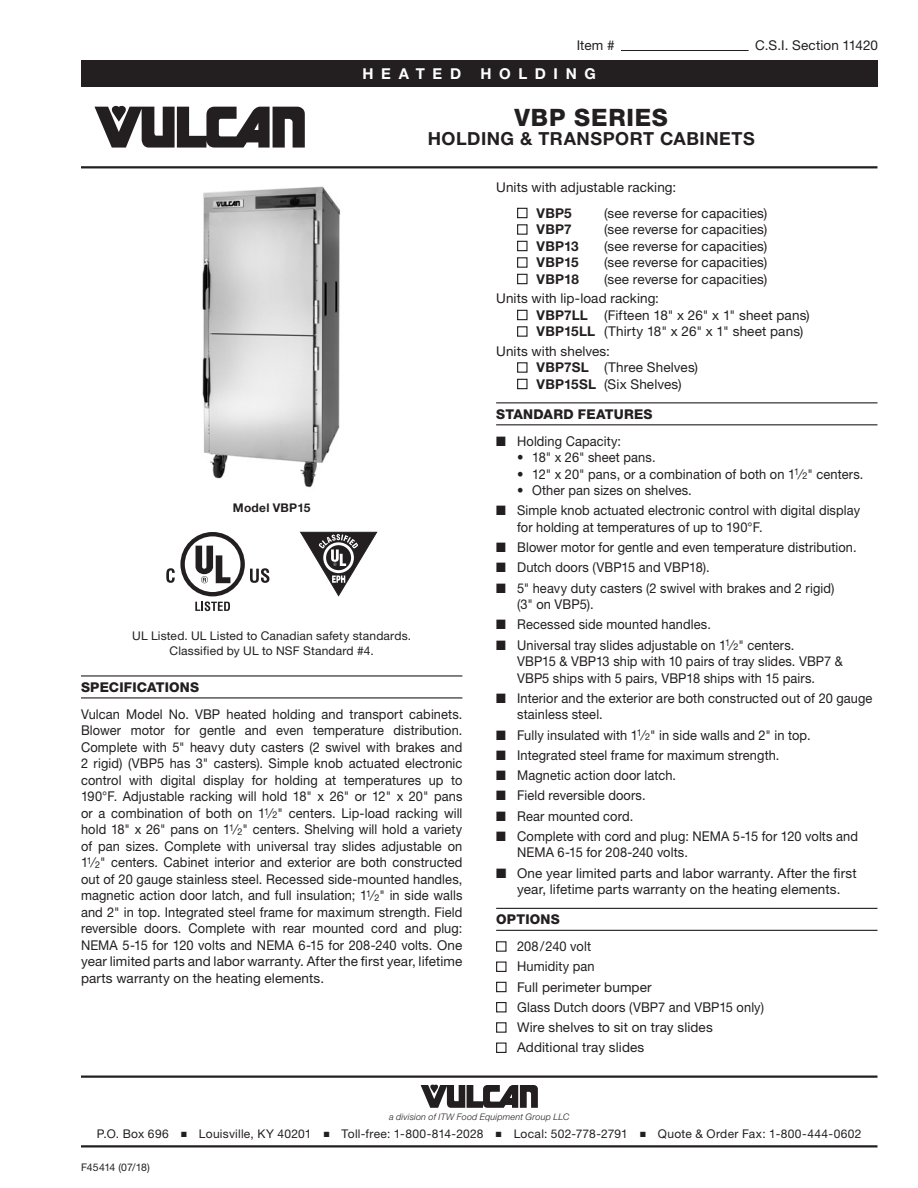
<style>
.page{position:relative;width:918px;height:1188px;background:#fff}
.page>*{position:absolute;margin:0;border:0;box-sizing:border-box;transform-origin:0 0}
.t1{font:800 24px "Helvetica Neue LT Std";letter-spacing:.035em;color:#231f20}
.t2{font:700 18px "Helvetica Neue LT Std";letter-spacing:.03em;color:#231f20}
.t3{font:700 15px "Helvetica Neue LT Std";letter-spacing:.51em;color:#fff}
.t4{font:13.5px/16.5px "Helvetica Neue LT Std";letter-spacing:.01em;color:#231f20;scale:.95 1}
.t5{font:13.5px/16.5px "Helvetica Neue LT Std";letter-spacing:.01em;color:#231f20}
.t6{font:800 13.5px "Helvetica Neue LT Std";letter-spacing:.015em;color:#231f20}
.t7{font:700 13.5px "Helvetica Neue LT Std";letter-spacing:.015em;color:#231f20}
.t8{font:12px/15px "Helvetica Neue LT Std";letter-spacing:.015em;color:#231f20;text-align:center}
.t9{font:700 12px "Helvetica Neue LT Std";letter-spacing:.02em;color:#231f20}
.t10{font:10.5px "Helvetica Neue LT Std";letter-spacing:-.01em;color:#231f20}
.t11{font:italic 300 9px "Helvetica Neue LT Std";letter-spacing:.02em;color:#231f20}
.s1{font-size:9.45px}
.s2{font-weight:700}
</style>
<div class="page">
<div style="left:81px;top:60px;width:796px;height:27px;background:#231f20"></div>
<hr style="left:81px;top:1076px;width:797px;height:2px;background:#231f20">
<svg style="left:421px;top:1085px;width:117px;height:23px"></svg>
<hr style="left:81px;top:1145px;width:797px;height:3px;background:#231f20">
<svg style="left:94px;top:106px;width:211px;height:42px"></svg>
<hr style="left:81px;top:166px;width:797px;height:2px;background:#231f20">
<hr style="left:621px;top:50px;width:128px;height:1px;background:#231f20">
<hr style="left:81px;top:675px;width:381px;height:2px;background:#231f20">
<hr style="left:81px;top:697px;width:381px;height:1px;background:#231f20">
<svg style="left:300px;top:532px;width:78px;height:65px"></svg>
<svg style="left:166px;top:532px;width:103px;height:79px"></svg>
<hr style="left:496px;top:402px;width:381px;height:1px;background:#231f20">
<hr style="left:496px;top:424px;width:381px;height:1px;background:#231f20">
<hr style="left:496px;top:908px;width:381px;height:1px;background:#231f20">
<hr style="left:496px;top:930px;width:381px;height:1px;background:#231f20">
<div style="left:517px;top:208px;width:11px;height:10px;border:1px solid #231f20"></div>
<div style="left:517px;top:224px;width:11px;height:11px;border:1px solid #231f20"></div>
<div style="left:517px;top:241px;width:11px;height:10px;border:1px solid #231f20"></div>
<div style="left:517px;top:257px;width:11px;height:11px;border:1px solid #231f20"></div>
<div style="left:517px;top:274px;width:11px;height:10px;border:1px solid #231f20"></div>
<div style="left:517px;top:310px;width:11px;height:10px;border:1px solid #231f20"></div>
<div style="left:517px;top:326px;width:11px;height:11px;border:1px solid #231f20"></div>
<div style="left:517px;top:362px;width:11px;height:11px;border:1px solid #231f20"></div>
<div style="left:517px;top:379px;width:11px;height:10px;border:1px solid #231f20"></div>
<div style="left:496px;top:941px;width:11px;height:11px;border:1px solid #231f20"></div>
<div style="left:496px;top:962px;width:11px;height:10px;border:1px solid #231f20"></div>
<div style="left:496px;top:982px;width:11px;height:10px;border:1px solid #231f20"></div>
<div style="left:496px;top:1002px;width:11px;height:10px;border:1px solid #231f20"></div>
<div style="left:496px;top:1022px;width:11px;height:11px;border:1px solid #231f20"></div>
<div style="left:496px;top:1043px;width:11px;height:10px;border:1px solid #231f20"></div>
<img style="left:202px;top:186px;width:138px;height:302px">
<p class="t5" style="left:577px;top:37px;width:39px">Item #</p>
<p class="t5" style="left:755px;top:37px;width:124px">C.S.I. Section 11420</p>
<p class="t3" style="left:363px;top:64px;width:100px">HEATED</p>
<p class="t3" style="left:480px;top:64px;width:117px">HOLDING</p>
<h1 class="t1" style="left:515px;top:103px;width:155px">VBP SERIES</h1>
<h2 class="t2" style="left:428px;top:128px;width:329px">HOLDING &amp; TRANSPORT CABINETS</h2>
<p class="t9" style="left:233px;top:500px;width:79px">Model VBP15</p>
<p class="t8" style="left:132px;top:628px;width:281px">UL Listed. UL Listed to Canadian safety standards.<br>Classified by UL to NSF Standard #4.</p>
<p class="t6" style="left:81px;top:679px;width:120px">SPECIFICATIONS</p>
<p class="t4" style="left:81px;top:706px;width:403px;text-align:justify">Vulcan Model No. VBP heated holding and transport cabinets.<br>Blower motor for gentle and even temperature distribution.<br>Complete with 5" heavy duty casters (2 swivel with brakes and 2 rigid) (VBP5 has 3" casters). Simple knob actuated electronic control with digital display for holding at temperatures up to 190°F. Adjustable racking will hold 18" x 26" or 12" x 20" pans or a combination of both on 1<sup>1</sup>⁄<span class="s1">2</span>" centers. Lip-load racking will hold 18" x 26" pans on 1<sup>1</sup>⁄<span class="s1">2</span>" centers. Shelving will hold a variety of pan sizes. Complete with universal tray slides adjustable on 1<sup>1</sup>⁄<span class="s1">2</span>" centers. Cabinet interior and exterior are both constructed out of 20 gauge stainless steel. Recessed side-mounted handles, magnetic action door latch, and full insulation; 1<sup>1</sup>⁄<span class="s1">2</span>" in side walls and 2" in top. Integrated steel frame for maximum strength. Field reversible doors. Complete with rear mounted cord and plug:<br>NEMA 5-15 for 120 volts and NEMA 6-15 for 208-240 volts. One year limited parts and labor warranty. After the first year, lifetime parts warranty on the heating elements.</p>
<p class="t5" style="left:496px;top:179px;width:182px">Units with adjustable racking:</p>
<p class="t7" style="left:537px;top:204px;width:37px">VBP5</p>
<p class="t5" style="left:604px;top:204px;width:165px">(see reverse for capacities)</p>
<p class="t7" style="left:537px;top:221px;width:37px">VBP7</p>
<p class="t5" style="left:604px;top:221px;width:165px">(see reverse for capacities)</p>
<p class="t7" style="left:537px;top:237px;width:44px">VBP13</p>
<p class="t5" style="left:604px;top:237px;width:165px">(see reverse for capacities)</p>
<p class="t7" style="left:537px;top:254px;width:44px">VBP15</p>
<p class="t5" style="left:604px;top:254px;width:165px">(see reverse for capacities)</p>
<p class="t7" style="left:537px;top:270px;width:44px">VBP18</p>
<p class="t5" style="left:496px;top:269px;width:273px;line-height:19.5px;text-indent:108px">(see reverse for capacities)<br>Units with lip-load racking:</p>
<p class="t5" style="left:537px;top:306px;width:275px"><span class="s2">VBP7LL</span> (Fifteen 18" x 26" x 1" sheet pans)<br><span class="s2">VBP15LL</span> (Thirty 18" x 26" x 1" sheet pans)</p>
<p class="t5" style="left:537px;top:342px;width:163px;text-indent:-40px">Units with shelves:<br><span class="s2">VBP7SL</span> (Three Shelves)<br><span class="s2">VBP15SL</span> (Six Shelves)</p>
<p class="t6" style="left:496px;top:406px;width:158px">STANDARD FEATURES</p>
<p class="t4" style="left:496px;top:432px;width:133px">■ Holding Capacity:</p>
<p class="t4" style="left:517px;top:449px;width:147px">• 18" x 26" sheet pans.</p>
<p class="t4" style="left:517px;top:465px;width:366px">• 12" x 20" pans, or a combination of both on 1<sup>1</sup>⁄<span class="s1">2</span>" centers.</p>
<p class="t4" style="left:517px;top:482px;width:185px">• Other pan sizes on shelves.</p>
<p class="t4" style="left:517px;top:502px;width:362px;text-indent:-21px">■ Simple knob actuated electronic control with digital display for holding at temperatures of up to 190°F.</p>
<p class="t4" style="left:496px;top:539px;width:381px">■ Blower motor for gentle and even temperature distribution.</p>
<p class="t4" style="left:496px;top:559px;width:226px">■ Dutch doors (VBP15 and VBP18).</p>
<p class="t4" style="left:517px;top:579px;width:336px;text-indent:-21px">■ 5" heavy duty casters (2 swivel with brakes and 2 rigid) (3" on VBP5).</p>
<p class="t4" style="left:496px;top:616px;width:228px">■ Recessed side mounted handles.</p>
<p class="t4" style="left:517px;top:636px;width:345px;text-indent:-21px">■ Universal tray slides adjustable on 1<sup>1</sup>⁄<span class="s1">2</span>" centers.<br>VBP15 &amp; VBP13 ship with 10 pairs of tray slides. VBP7 &amp;<br>VBP5 ships with 5 pairs, VBP18 ships with 15 pairs.</p>
<p class="t4" style="left:517px;top:690px;width:376px;text-indent:-21px">■ Interior and the exterior are both constructed out of 20 gauge stainless steel.</p>
<p class="t4" style="left:496px;top:726px;width:333px">■ Fully insulated with 1<sup>1</sup>⁄<span class="s1">2</span>" in side walls and 2" in top.</p>
<p class="t4" style="left:496px;top:747px;width:300px">■ Integrated steel frame for maximum strength.</p>
<p class="t4" style="left:496px;top:767px;width:191px">■ Magnetic action door latch.</p>
<p class="t4" style="left:496px;top:787px;width:159px">■ Field reversible doors.</p>
<p class="t4" style="left:496px;top:807px;width:146px">■ Rear mounted cord.</p>
<p class="t4" style="left:517px;top:828px;width:360px;text-indent:-21px">■ Complete with cord and plug: NEMA 5-15 for 120 volts and<br>NEMA 6-15 for 208-240 volts.</p>
<p class="t5" style="left:496px;top:864px;width:362px;text-align:center">■ One year limited parts and labor warranty. After the first year, lifetime parts warranty on the heating elements.</p>
<p class="t6" style="left:496px;top:911px;width:65px">OPTIONS</p>
<p class="t4" style="left:517px;top:936px;width:261px;line-height:20.2px">208/240 volt<br>Humidity pan<br>Full perimeter bumper<br>Glass Dutch doors (VBP7 and VBP15 only)<br>Wire shelves to sit on tray slides<br>Additional tray slides</p>
<p class="t11" style="left:389px;top:1111px;width:182px">a division of ITW Food Equipment Group LLC</p>
<p class="t8" style="left:97px;top:1127px;width:766px">P.O. Box 696 ■ Louisville, KY 40201 ■ Toll-free: 1-800-814-2028 ■ Local: 502-778-2791 ■ Quote &amp; Order Fax: 1-800-444-0602</p>
<p class="t10" style="left:81px;top:1161px;width:70px">F45414 (07/18)</p>
</div>
